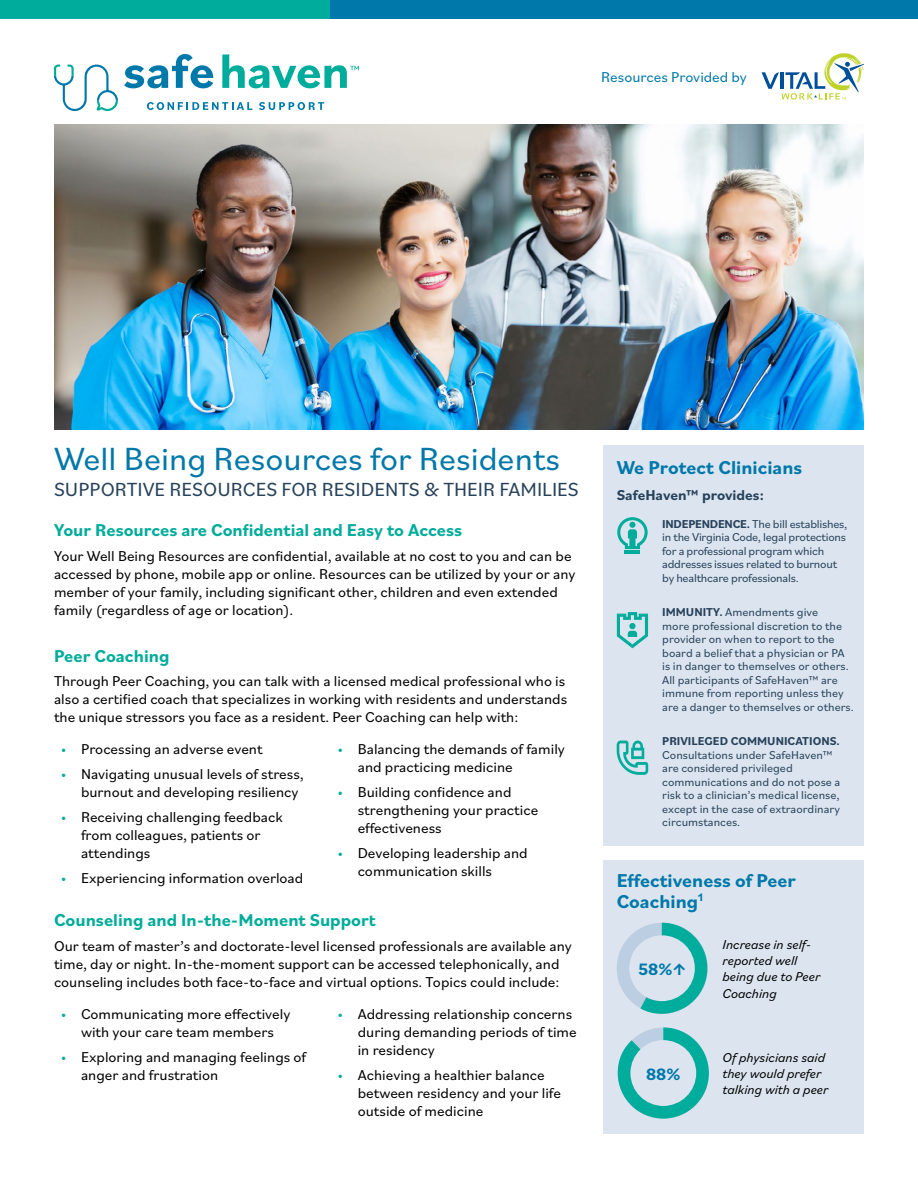
<style>
.page{position:relative;width:918px;height:1188px;background:#fff}
.page>*{position:absolute;margin:0;border:0;box-sizing:border-box;transform-origin:0 0}
.t1{font:33.6px "Bilo";color:#0078a9}
.t2{font:19.95px "Bilo";color:#27425b}
.t3{font:700 19.5px/21px "Bilo";color:#0078a9}
.t4{font:700 18px "Bilo";color:#00ac9b}
.t5{font:700 17.25px "Bilo";color:#0078a9}
.t6{font:15px/18px "Bilo";color:#000}
.t7{font:15px "Bilo";color:#0078a9}
.t8{font:700 15px "Bilo";color:#27425b}
.t9{font:italic 13.5px/16.2px "Bilo";color:#000}
.t10{font:12px/13.5px "Bilo";color:#27425b}
.t11{font:12px/13.5px "Bilo";letter-spacing:-.02em;color:#27425b}
.t12{font:700 12px "Bilo";color:#27425b}
.s1{color:#00ac9b}
.s2{font-weight:700}
</style>
<div class="page">
<div style="left:242px;top:0;width:676px;height:19px;background:#0078a9"></div>
<div style="left:0;top:0;width:329px;height:19px;background:#00ac9b"></div>
<svg style="left:762px;top:53px;width:102px;height:47px"></svg>
<svg style="left:124px;top:54px;width:89px;height:34px"></svg>
<svg style="left:147px;top:102px;width:105px;height:8px"></svg>
<svg style="left:259px;top:102px;width:65px;height:8px"></svg>
<svg style="left:54px;top:64px;width:64px;height:47px"></svg>
<svg style="left:222px;top:54px;width:137px;height:34px"></svg>
<img style="left:54px;top:125px;width:810px;height:304px">
<div style="left:603px;top:860px;width:261px;height:274px;background:#dce5ef"></div>
<div style="left:617px;top:923px;width:91px;height:91px;background:#bccfe2;border-radius:50%"></div>
<div style="left:629px;top:935px;width:66px;height:66px;background:#dce5ef;border-radius:50%"></div>
<svg style="left:640px;top:923px;width:67px;height:91px"></svg>
<svg style="left:618px;top:1027px;width:91px;height:92px"></svg>
<div style="left:603px;top:445px;width:261px;height:401px;background:#dce5ef"></div>
<svg style="left:617px;top:517px;width:31px;height:32px"></svg>
<hr style="left:625px;top:551px;width:15px;height:3px;background:#00ac9b">
<svg style="left:617px;top:612px;width:31px;height:36px"></svg>
<svg style="left:617px;top:741px;width:31px;height:34px"></svg>
<p class="t7" style="left:601px;top:67px;width:147px">Resources Provided by</p>
<h1 class="t1" style="left:54px;top:436px;width:508px">Well Being Resources for Residents</h1>
<h2 class="t2" style="left:54px;top:476px;width:526px">SUPPORTIVE RESOURCES FOR RESIDENTS &amp; THEIR FAMILIES</h2>
<p class="t4" style="left:54px;top:518px;width:410px">Your Resources are Confidential and Easy to Access</p>
<p class="t6" style="left:54px;top:546px;width:523px">Your Well Being Resources are confidential, available at no cost to you and can be accessed by phone, mobile app or online. Resources can be utilized by your or any member of your family, including significant other, children and even extended family (regardless of age or location).</p>
<p class="t4" style="left:54px;top:643px;width:117px">Peer Coaching</p>
<p class="t6" style="left:54px;top:672px;width:515px">Through Peer Coaching, you can talk with a licensed medical professional who is also a certified coach that specializes in working with residents and understands the unique stressors you face as a resident. Peer Coaching can help with:</p>
<p class="t6" style="left:61px;top:740px;width:203px"><span class="s1">•</span> Processing an adverse event</p>
<p class="t6" style="left:81px;top:764px;width:224px;text-indent:-20px"><span class="s1">•</span> Navigating unusual levels of stress, burnout and developing resiliency</p>
<p class="t6" style="left:81px;top:807px;width:203px;text-indent:-20px"><span class="s1">•</span> Receiving challenging feedback from colleagues, patients or attendings</p>
<p class="t6" style="left:61px;top:868px;width:244px"><span class="s1">•</span> Experiencing information overload</p>
<p class="t6" style="left:358px;top:740px;width:209px;text-indent:-20px"><span class="s1">•</span> Balancing the demands of family and practicing medicine</p>
<p class="t6" style="left:358px;top:782px;width:182px;text-indent:-20px"><span class="s1">•</span> Building confidence and strengthening your practice effectiveness</p>
<p class="t6" style="left:358px;top:843px;width:172px;text-indent:-20px"><span class="s1">•</span> Developing leadership and communication skills</p>
<p class="t4" style="left:54px;top:908px;width:323px">Counseling and In-the-Moment Support</p>
<p class="t6" style="left:54px;top:937px;width:519px">Our team of master’s and doctorate-level licensed professionals are available any time, day or night. In-the-moment support can be accessed telephonically, and counseling includes both face-to-face and virtual options. Topics could include:</p>
<p class="t6" style="left:61px;top:1005px;width:231px;text-align:center"><span class="s1">•</span> Communicating more effectively with your care team members</p>
<p class="t6" style="left:81px;top:1047px;width:227px;text-indent:-20px"><span class="s1">•</span> Exploring and managing feelings of anger and frustration</p>
<p class="t6" style="left:358px;top:1005px;width:221px;text-indent:-20px"><span class="s1">•</span> Addressing relationship concerns during demanding periods of time in residency</p>
<p class="t6" style="left:358px;top:1065px;width:205px;text-indent:-20px"><span class="s1">•</span> Achieving a healthier balance between residency and your life outside of medicine</p>
<h3 class="t3" style="left:617px;top:456px;width:187px">We Protect Clinicians</h3>
<p class="t8" style="left:617px;top:484px;width:149px">SafeHaven™ provides:</p>
<p class="t11" style="left:662px;top:516px;width:187px"><span class="s2">INDEPENDENCE.</span> The bill establishes, in the Virginia Code, legal protections for a professional program which addresses issues related to burnout by healthcare professionals.</p>
<p class="t10" style="left:662px;top:605px;width:193px"><span class="s2">IMMUNITY.</span> Amendments give<br>more professional discretion to the provider on when to report to the board a belief that a physician or PA is in danger to themselves or others.<br>All participants of SafeHaven™ are immune from reporting unless they are a danger to themselves or others.</p>
<p class="t12" style="left:662px;top:733px;width:179px">PRIVILEGED COMMUNICATIONS.</p>
<p class="t10" style="left:662px;top:748px;width:180px">Consultations under SafeHaven™ are considered privileged communications and do not pose a risk to a clinician’s medical license, except in the case of extraordinary circumstances.</p>
<h3 class="t3" style="left:617px;top:869px;width:181px">Effectiveness of Peer<br>Coaching<sup>1</sup></h3>
<p class="t5" style="left:638px;top:957px;width:50px">58%↑</p>
<p class="t5" style="left:646px;top:1062px;width:36px">88%</p>
<p class="t9" style="left:723px;top:936px;width:99px">Increase in self&shy;reported well being due to Peer<br>Coaching</p>
<p class="t9" style="left:723px;top:1049px;width:107px">Of physicians said they would prefer talking with a peer</p>
</div>
